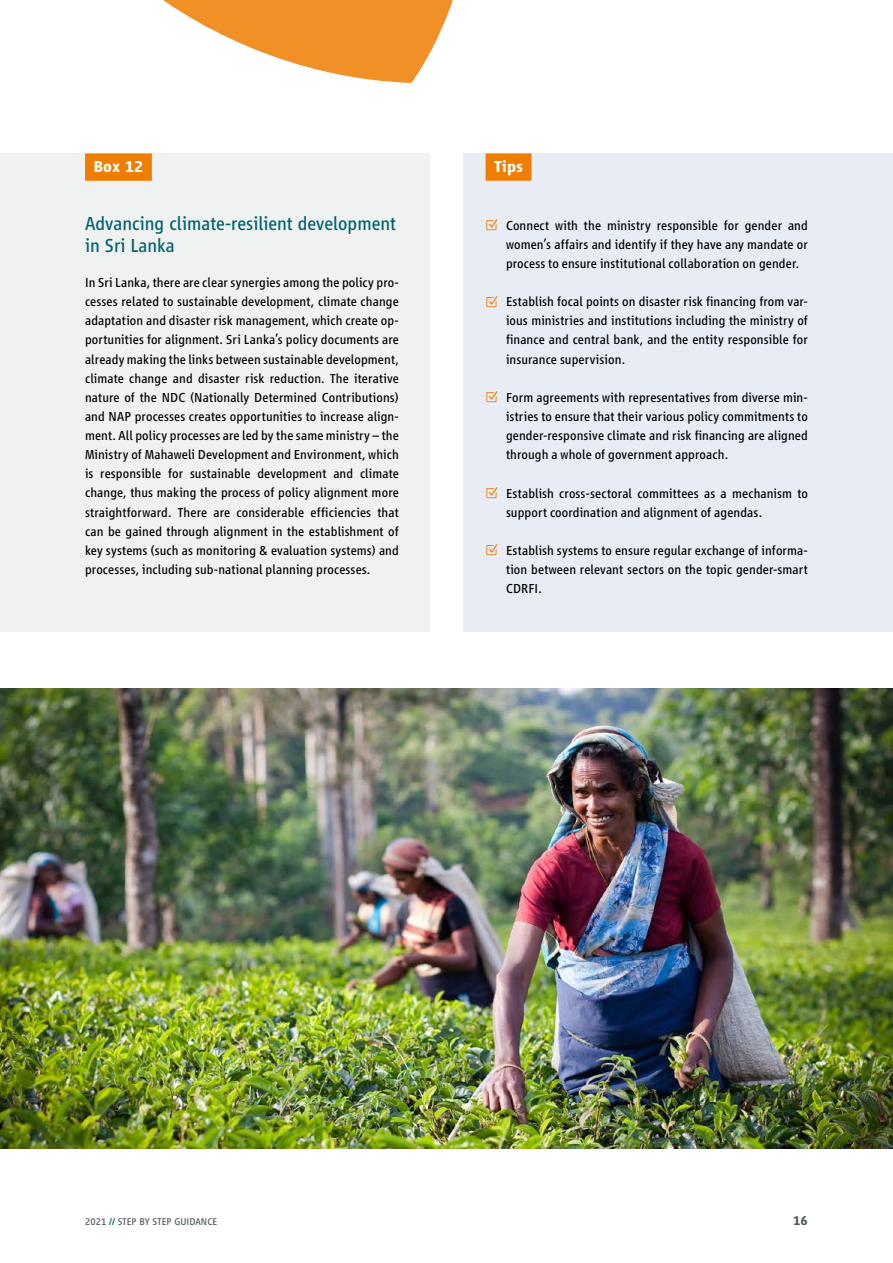
<style>
.page{position:relative;width:893px;height:1263px;background:#fff}
.page>*{position:absolute;margin:0;border:0;box-sizing:border-box;transform-origin:0 0}
.t1{font:19.5px/22.5px "Vialog LT Pro";color:#00616f}
.t2{font:700 16.5px "Vialog LT Pro";color:#fff}
.t3{font:13.5px/19.2px "Vialog LT Pro";letter-spacing:.005em;color:#000;text-align:justify}
.t4{font:700 13.2px "Vialog LT Pro";color:#4e5a57}
.t5{font:10.2px "Vialog LT Pro";letter-spacing:.01em;color:#4e5a57}
.s1{font-weight:700;color:#00616f}
</style>
<div class="page">
<svg style="left:163px;top:0;width:290px;height:83px"></svg>
<div style="left:463px;top:153px;width:430px;height:478px;background:#e8ecf4"></div>
<div style="left:0;top:153px;width:429px;height:478px;background:#f0f2f2"></div>
<div style="left:486px;top:153px;width:46px;height:28px;background:#ef7d00"></div>
<div style="left:85px;top:153px;width:67px;height:28px;background:#ef7d00"></div>
<img style="left:0;top:689px;width:893px;height:459px">
<p class="t2" style="left:94px;top:158px;width:51px">Box 12</p>
<h1 class="t1" style="left:85px;top:212px;width:312px">Advancing climate-resilient development in Sri Lanka</h1>
<p class="t3" style="left:85px;top:273px;width:315px">In Sri Lanka, there are clear synergies among the policy pro&shy;cesses related to sustainable development, climate change adaptation and disaster risk management, which create op&shy;portunities for alignment. Sri Lanka’s policy documents are already making the links between sustainable development, climate change and disaster risk reduction. The iterative nature of the NDC (Nationally Determined Contributions) and NAP processes creates opportunities to increase align&shy;ment. All policy processes are led by the same ministry – the Ministry of Mahaweli Development and Environment, which is responsible for sustainable development and climate change, thus making the process of policy alignment more straightforward. There are considerable efficiencies that can be gained through alignment in the establishment of key systems (such as monitoring &amp; evaluation systems) and processes, including sub-national planning processes.</p>
<p class="t2" style="left:494px;top:158px;width:30px">Tips</p>
<p class="t3" style="left:506px;top:216px;width:303px">Connect with the ministry responsible for gender and women’s affairs and identify if they have any mandate or process to ensure institutional collaboration on gender.</p>
<p class="t3" style="left:506px;top:292px;width:303px">Establish focal points on disaster risk financing from var&shy;ious ministries and institutions including the ministry of finance and central bank, and the entity responsible for insurance supervision.</p>
<p class="t3" style="left:506px;top:388px;width:303px">Form agreements with representatives from diverse min&shy;istries to ensure that their various policy commitments to gender-responsive climate and risk financing are aligned through a whole of government approach.</p>
<p class="t3" style="left:506px;top:483px;width:303px">Establish cross-sectoral committees as a mechanism to support coordination and alignment of agendas.</p>
<p class="t3" style="left:506px;top:541px;width:303px">Establish systems to ensure regular exchange of informa&shy;tion between relevant sectors on the topic gender-smart CDRFI.</p>
<p class="t5" style="left:85px;top:1216px;width:134px">2021 <span class="s1">//</span> STEP BY STEP GUIDANCE</p>
<p class="t4" style="left:793px;top:1213px;width:16px">16</p>
</div>
